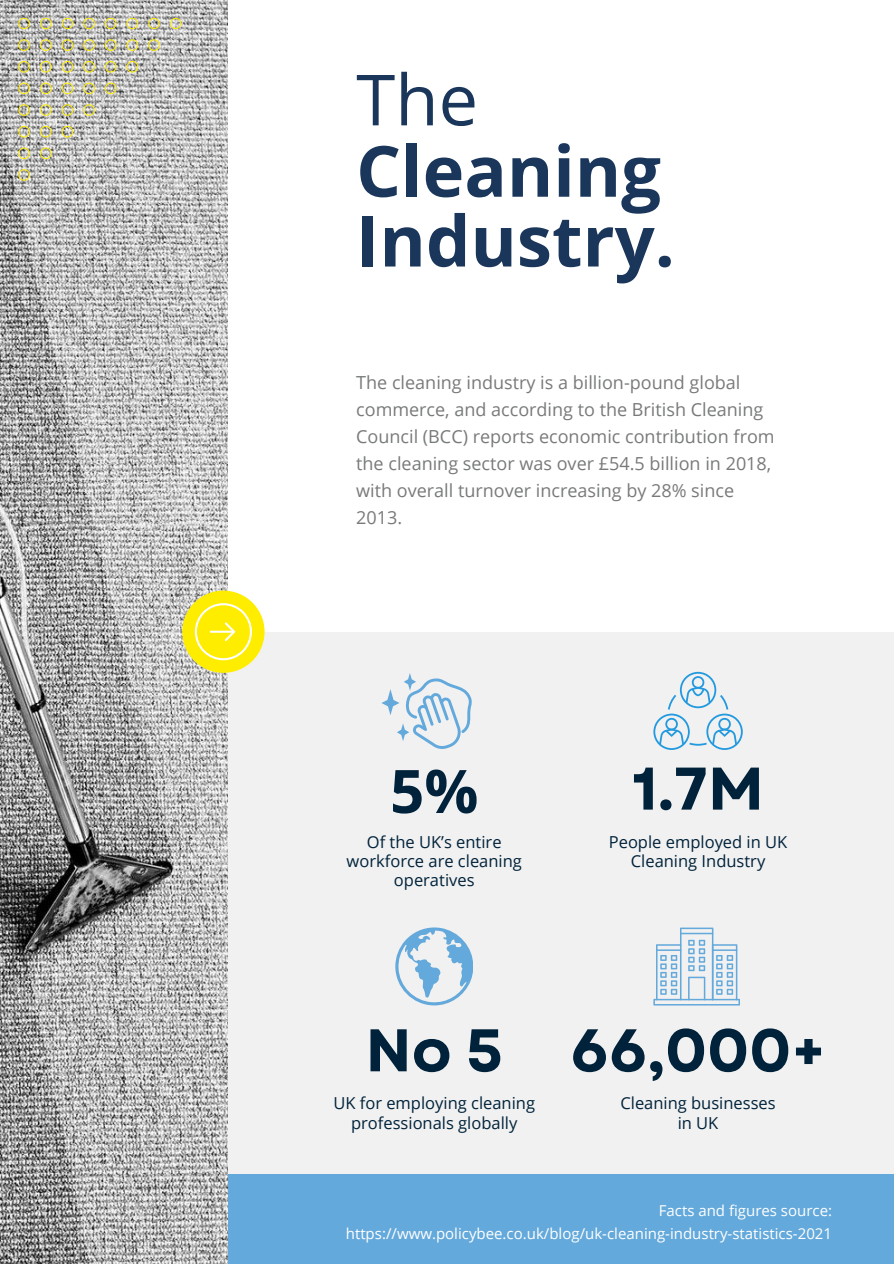
<style>
.page{position:relative;width:894px;height:1264px;background:#fff}
.page>*{position:absolute;margin:0;border:0;box-sizing:border-box;transform-origin:0 0}
.t1{font:700 70.5px/69.8px "Open Sans";color:#1a365b}
.t2{font:70.5px "Open Sans";color:#1a365b}
.t3{font:700 60px "Garet";color:#00223a}
.t4{font:700 60px "Open Sans";color:#00223a}
.t5{font:18px/27px "Open Sans";color:#777b78}
.t6{font:16.5px/19.2px "Open Sans";color:#00223a;text-align:center}
.t7{font:15px/22.5px "Open Sans";color:#fff;text-align:right}
</style>
<div class="page">
<div style="left:0;top:631px;width:893px;height:544px;background:#f1f1f1"></div>
<div style="left:0;top:1174px;width:893px;height:89px;background:#64a9db"></div>
<img style="left:0;top:0;width:227px;height:1263px">
<svg style="left:18px;top:18px;width:12px;height:11px"></svg>
<svg style="left:40px;top:18px;width:12px;height:11px"></svg>
<svg style="left:62px;top:18px;width:11px;height:11px"></svg>
<svg style="left:83px;top:18px;width:12px;height:11px"></svg>
<svg style="left:105px;top:18px;width:11px;height:11px"></svg>
<svg style="left:127px;top:18px;width:11px;height:11px"></svg>
<svg style="left:148px;top:18px;width:12px;height:11px"></svg>
<svg style="left:170px;top:18px;width:11px;height:11px"></svg>
<svg style="left:18px;top:169px;width:12px;height:12px"></svg>
<svg style="left:18px;top:147px;width:12px;height:12px"></svg>
<svg style="left:18px;top:126px;width:12px;height:11px"></svg>
<svg style="left:18px;top:104px;width:12px;height:12px"></svg>
<svg style="left:18px;top:83px;width:12px;height:11px"></svg>
<svg style="left:18px;top:61px;width:12px;height:12px"></svg>
<svg style="left:40px;top:61px;width:12px;height:11px"></svg>
<svg style="left:62px;top:61px;width:11px;height:12px"></svg>
<svg style="left:62px;top:83px;width:11px;height:11px"></svg>
<svg style="left:62px;top:104px;width:11px;height:12px"></svg>
<svg style="left:83px;top:104px;width:12px;height:12px"></svg>
<svg style="left:62px;top:126px;width:11px;height:11px"></svg>
<svg style="left:83px;top:61px;width:12px;height:12px"></svg>
<svg style="left:83px;top:83px;width:12px;height:11px"></svg>
<svg style="left:105px;top:61px;width:11px;height:11px"></svg>
<svg style="left:105px;top:83px;width:11px;height:11px"></svg>
<svg style="left:127px;top:61px;width:11px;height:12px"></svg>
<svg style="left:40px;top:83px;width:12px;height:11px"></svg>
<svg style="left:40px;top:104px;width:12px;height:12px"></svg>
<svg style="left:40px;top:126px;width:12px;height:11px"></svg>
<svg style="left:40px;top:147px;width:12px;height:12px"></svg>
<svg style="left:18px;top:39px;width:12px;height:12px"></svg>
<svg style="left:40px;top:39px;width:12px;height:12px"></svg>
<svg style="left:62px;top:39px;width:11px;height:12px"></svg>
<svg style="left:83px;top:39px;width:12px;height:12px"></svg>
<svg style="left:105px;top:39px;width:11px;height:12px"></svg>
<svg style="left:127px;top:39px;width:11px;height:12px"></svg>
<svg style="left:148px;top:39px;width:12px;height:12px"></svg>
<div style="left:182px;top:590px;width:82px;height:83px;background:#ffed00;border-radius:50%"></div>
<svg style="left:194px;top:602px;width:58px;height:58px"></svg>
<svg style="left:381px;top:673px;width:91px;height:76px"></svg>
<svg style="left:653px;top:672px;width:89px;height:77px"></svg>
<svg style="left:395px;top:927px;width:77px;height:78px"></svg>
<svg style="left:653px;top:927px;width:86px;height:78px"></svg>
<h1 class="t2" style="left:356px;top:51px;width:123px">The</h1>
<h1 class="t1" style="left:356px;top:134px;width:320px">Cleaning<br>Industry.</h1>
<p class="t5" style="left:356px;top:368px;width:420px">The cleaning industry is a billion-pound global commerce, and according to the British Cleaning Council (BCC) reports economic contribution from the cleaning sector was over £54.5 billion in 2018, with overall turnover increasing by 28% since 2013.</p>
<h2 class="t4" style="left:390px;top:749px;width:90px">5%</h2>
<p class="t6" style="left:346px;top:831px;width:177px">Of the UK’s entire workforce are cleaning operatives</p>
<h2 class="t3" style="left:632px;top:751px;width:133px">1.7M</h2>
<p class="t6" style="left:608px;top:831px;width:180px">People employed in UK<br>Cleaning Industry</p>
<h2 class="t3" style="left:365px;top:1012px;width:139px">No 5</h2>
<p class="t6" style="left:333px;top:1093px;width:203px">UK for employing cleaning professionals globally</p>
<h2 class="t3" style="left:570px;top:1012px;width:257px">66,000+</h2>
<p class="t6" style="left:620px;top:1093px;width:157px">Cleaning businesses in UK</p>
<p class="t7" style="left:346px;top:1199px;width:487px">Facts and figures source: https://www.policybee.co.uk/blog/uk-cleaning-industry-statistics-2021</p>
</div>
